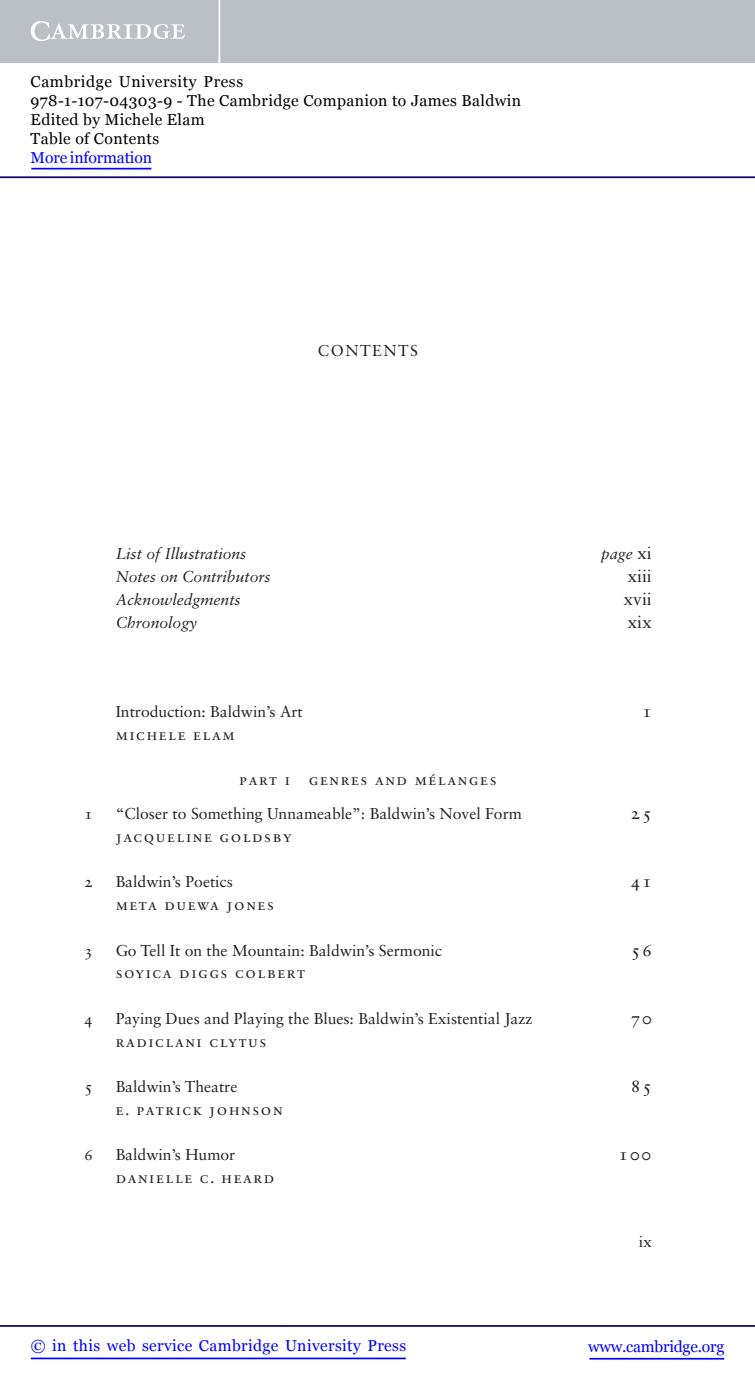
<style>
.page{position:relative;width:755px;height:1385px;background:#fff}
.page>*{position:absolute;margin:0;border:0;box-sizing:border-box;transform-origin:0 0}
.t1{font:17.5px "Sabon LT Std";letter-spacing:.09em;color:#231f20}
.t2{font:15.75px/22.8px "Sabon LT Std";letter-spacing:.1em;color:#231f20}
.t3{font:15.75px/18.9px "Georgia";letter-spacing:.025em;color:#000}
.t4{font:italic 15.75px "Sabon LT Std";color:#231f20}
.t5{font:15.75px "Georgia";letter-spacing:.025em;color:#00f}
.t6{font:15.75px "Georgia";letter-spacing:-.015em;color:#00f}
.t7{font:15.75px "Georgia";letter-spacing:-.01em;color:#00f}
.s1{font-style:normal;font-size:17.5px}
</style>
<div class="page">
<hr style="left:589px;top:1358px;width:134px;height:1px;background:#00f">
<hr style="left:0;top:1325px;width:754px;height:2px;background:#150666">
<hr style="left:31px;top:1357px;width:374px;height:2px;background:#00f">
<div style="left:0;top:0;width:754px;height:63px;background:#bac0c6"></div>
<svg style="left:31px;top:21px;width:154px;height:20px"></svg>
<hr style="left:218px;top:0;width:2px;height:63px;background:#fff">
<hr style="left:0;top:176px;width:754px;height:2px;background:#150666">
<hr style="left:31px;top:168px;width:120px;height:1px;background:#00f">
<p class="t3" style="left:31px;top:73px;width:491px">Cambridge University Press<br>978-1-107-04303-9 - The Cambridge Companion to James Baldwin<br>Edited by Michele Elam<br>Table of Contents</p>
<p class="t7" style="left:31px;top:148px;width:123px">More information</p>
<p class="t2" style="left:317px;top:341px;width:102px">CONTENTS</p>
<p class="t4" style="left:116px;top:547px;width:132px">List of Illustrations</p>
<p class="t4" style="left:601px;top:547px;width:52px">page <span class="s1">xi</span></p>
<p class="t4" style="left:116px;top:570px;width:156px">Notes on Contributors</p>
<p class="t1" style="left:627px;top:569px;width:26px">xiii</p>
<p class="t4" style="left:116px;top:593px;width:126px">Acknowledgments</p>
<p class="t1" style="left:623px;top:592px;width:30px">xvii</p>
<p class="t4" style="left:116px;top:616px;width:83px">Chronology</p>
<p class="t1" style="left:627px;top:614px;width:26px">xix</p>
<p class="t2" style="left:116px;top:701px;width:188px">Introduction: Baldwin’s Art<br>Michele Elam</p>
<p class="t1" style="left:641px;top:704px;width:11px">1</p>
<p class="t2" style="left:239px;top:770px;width:259px">Part I Genres and M é langes</p>
<p class="t2" style="left:84px;top:804px;width:10px">1</p>
<p class="t2" style="left:116px;top:804px;width:407px">“Closer to Something Unnameable”: Baldwin’s Novel Form<br>Jacqueline Goldsby</p>
<p class="t1" style="left:630px;top:806px;width:23px">25</p>
<p class="t2" style="left:84px;top:872px;width:10px">2</p>
<p class="t2" style="left:116px;top:872px;width:160px">Baldwin’s Poetics<br>Meta DuEwa Jones</p>
<p class="t1" style="left:630px;top:874px;width:22px">41</p>
<p class="t2" style="left:84px;top:940px;width:10px">3</p>
<p class="t2" style="left:116px;top:940px;width:327px">Go Tell It on the Mountain: Baldwin’s Sermonic<br>Soyica Diggs Colbert</p>
<p class="t1" style="left:630px;top:942px;width:22px">56</p>
<p class="t2" style="left:84px;top:1008px;width:10px">4</p>
<p class="t2" style="left:116px;top:1008px;width:418px">Paying Dues and Playing the Blues: Baldwin’s Existential Jazz<br>Radiclani Clytus</p>
<p class="t1" style="left:630px;top:1011px;width:22px">70</p>
<p class="t2" style="left:84px;top:1077px;width:10px">5</p>
<p class="t2" style="left:116px;top:1077px;width:168px">Baldwin’s Theatre<br>E. Patrick Johnson</p>
<p class="t1" style="left:630px;top:1079px;width:22px">85</p>
<p class="t2" style="left:84px;top:1145px;width:10px">6</p>
<p class="t2" style="left:116px;top:1145px;width:160px">Baldwin’s Humor<br>Danielle C. Heard</p>
<p class="t1" style="left:618px;top:1147px;width:34px">100</p>
<p class="t2" style="left:638px;top:1232px;width:15px">ix</p>
<p class="t5" style="left:31px;top:1336px;width:376px">© in this web service Cambridge University Press</p>
<p class="t6" style="left:587px;top:1336px;width:137px">www.cambridge.org</p>
</div>
